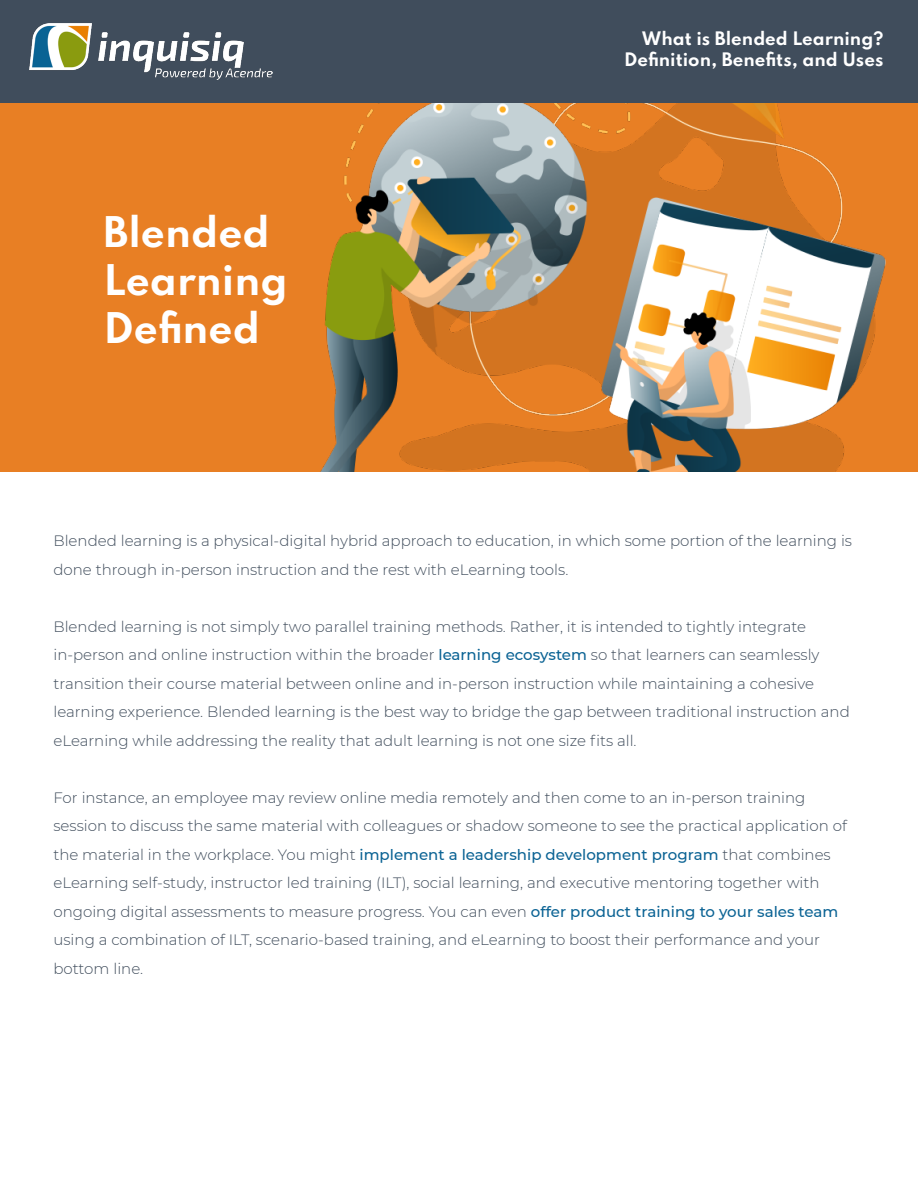
<style>
.page{position:relative;width:918px;height:1188px;background:#fff}
.page>*{position:absolute;margin:0;border:0;box-sizing:border-box;transform-origin:0 0}
.t1{font:700 37.5px/48px "Spartan";color:#fff}
.t2{font:700 16.5px/21px "Spartan";color:#fff;text-align:right}
.t3{font:300 15px/28.5px "Montserrat";color:#404d5c}
.s1{font-weight:500;color:#0b6394}
</style>
<div class="page">
<div style="left:0;top:0;width:918px;height:104px;background:#404d5c"></div>
<img style="left:30px;top:24px;width:242px;height:56px">
<div style="left:0;top:104px;width:918px;height:368px;background:#e87f24"></div>
<img style="left:320px;top:104px;width:566px;height:368px">
<p class="t1" style="left:104px;top:207px;width:186px">Blended<br>Learning<br>Defined</p>
<p class="t2" style="left:624px;top:28px;width:261px">What is Blended Learning?<br>Definition, Benefits, and Uses</p>
<p class="t3" style="left:53px;top:526px;width:800px">Blended learning is a physical-digital hybrid approach to education, in which some portion of the learning is done through in-person instruction and the rest with eLearning tools.</p>
<p class="t3" style="left:53px;top:612px;width:798px">Blended learning is not simply two parallel training methods. Rather, it is intended to tightly integrate in-person and online instruction within the broader <span class="s1">learning ecosystem</span> so that learners can seamlessly transition their course material between online and in-person instruction while maintaining a cohesive learning experience. Blended learning is the best way to bridge the gap between traditional instruction and eLearning while addressing the reality that adult learning is not one size fits all.</p>
<p class="t3" style="left:53px;top:783px;width:795px">For instance, an employee may review online media remotely and then come to an in-person training session to discuss the same material with colleagues or shadow someone to see the practical application of the material in the workplace. You might <span class="s1">implement a leadership development program</span> that combines eLearning self-study, instructor led training (ILT), social learning, and executive mentoring together with ongoing digital assessments to measure progress. You can even <span class="s1">offer product training to your sales team </span>using a combination of ILT, scenario-based training, and eLearning to boost their performance and your bottom line.</p>
</div>
